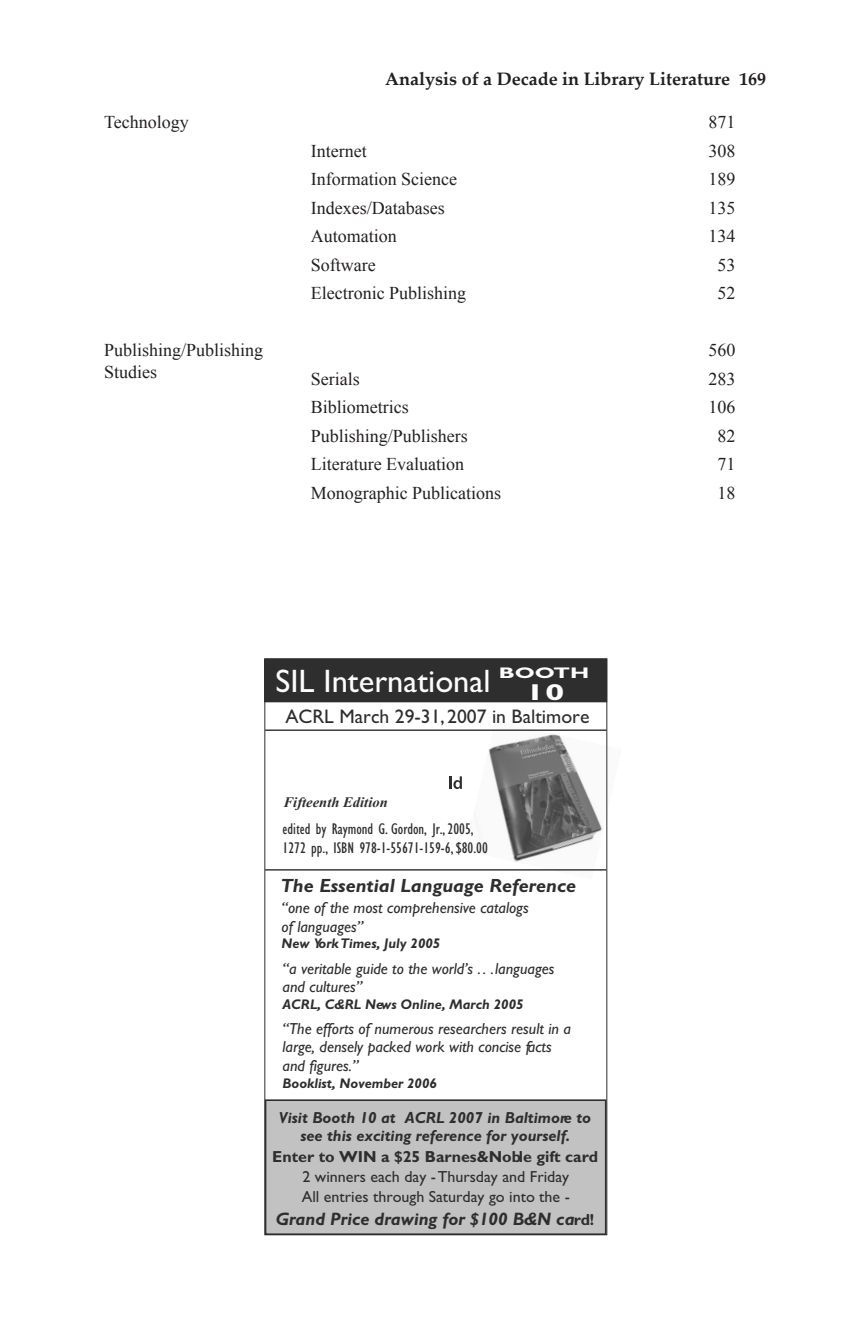
<style>
.page{position:relative;width:864px;height:1332px;background:#fff}
.page>*{position:absolute;margin:0;border:0;box-sizing:border-box;transform-origin:0 0}
.t1{font:32.6px "Gill Sans";color:#fcfcfc}
.t2{font:700 23px "Gill Sans";color:#fcfcfc;scale:1.53 1}
.t3{font:19.6px "Gill Sans";color:#2e2e2e}
.t4{font:italic 700 19.2px "Gill Sans";color:#2e2e2e}
.t5{font:18px "Times New Roman";color:#231f20}
.t6{font:700 18px "Palatino Linotype";color:#231f20}
.t7{font:italic 700 18px "Gill Sans";color:#2e2e2e}
.t8{font:italic 16px/18.6px "Gill Sans";color:#2e2e2e}
.t9{font:16px/20.4px "Gill Sans";color:#2e2e2e;text-align:center}
.t10{font:italic 700 16px/18.6px "Gill Sans";color:#2e2e2e;text-align:center}
.t11{font:16px/19.2px "Gill Sans MT Condensed";color:#2e2e2e}
.t12{font:italic 700 14.6px "Times New Roman";color:#2e2e2e}
.t13{font:italic 700 14px "Gill Sans";color:#2e2e2e}
.s1{font-weight:700}
.s2{font-style:normal;font-size:16px}
</style>
<div class="page">
<div style="left:266px;top:1100px;width:340px;height:134px;background:#c2c2c2"></div>
<div style="left:265px;top:1099px;width:342px;height:136px;border:2px solid #2e2e2e"></div>
<img style="left:465px;top:720px;width:143px;height:160px">
<svg style="left:450px;top:776px;width:12px;height:13px"></svg>
<div style="left:265px;top:659px;width:342px;height:43px;background:#2e2e2e"></div>
<hr style="left:265px;top:730px;width:342px;height:1px;background:#2e2e2e">
<hr style="left:265px;top:869px;width:341px;height:2px;background:#2e2e2e">
<p class="t6" style="left:385px;top:66px;width:382px">Analysis of a Decade in Library Literature 169</p>
<p class="t5" style="left:104px;top:110px;width:86px">Technology</p>
<p class="t5" style="left:709px;top:110px;width:28px">871</p>
<p class="t5" style="left:311px;top:139px;width:57px">Internet</p>
<p class="t5" style="left:709px;top:139px;width:28px">308</p>
<p class="t5" style="left:311px;top:167px;width:148px">Information Science</p>
<p class="t5" style="left:709px;top:167px;width:28px">189</p>
<p class="t5" style="left:311px;top:196px;width:135px">Indexes/Databases</p>
<p class="t5" style="left:709px;top:196px;width:28px">135</p>
<p class="t5" style="left:311px;top:224px;width:88px">Automation</p>
<p class="t5" style="left:709px;top:224px;width:28px">134</p>
<p class="t5" style="left:311px;top:253px;width:66px">Software</p>
<p class="t5" style="left:718px;top:253px;width:19px">53</p>
<p class="t5" style="left:311px;top:281px;width:157px">Electronic Publishing</p>
<p class="t5" style="left:718px;top:281px;width:19px">52</p>
<p class="t5" style="left:104px;top:338px;width:161px">Publishing/Publishing</p>
<p class="t5" style="left:709px;top:338px;width:28px">560</p>
<p class="t5" style="left:104px;top:360px;width:55px">Studies</p>
<p class="t5" style="left:311px;top:367px;width:50px">Serials</p>
<p class="t5" style="left:709px;top:367px;width:28px">283</p>
<p class="t5" style="left:311px;top:395px;width:100px">Bibliometrics</p>
<p class="t5" style="left:709px;top:395px;width:28px">106</p>
<p class="t5" style="left:311px;top:424px;width:159px">Publishing/Publishers</p>
<p class="t5" style="left:718px;top:424px;width:19px">82</p>
<p class="t5" style="left:311px;top:452px;width:155px">Literature Evaluation</p>
<p class="t5" style="left:718px;top:452px;width:19px">71</p>
<p class="t5" style="left:311px;top:481px;width:192px">Monographic Publications</p>
<p class="t5" style="left:718px;top:481px;width:19px">18</p>
<p class="t1" style="left:276px;top:669px;width:315px">SIL International <sup>BOOTH</sup></p>
<p class="t2" style="left:526px;top:684px;width:27px">10</p>
<p class="t3" style="left:285px;top:709px;width:306px">ACRL March 29-31, 2007 in Baltimore</p>
<p class="t12" style="left:284px;top:798px;width:106px">Fifteenth Edition</p>
<p class="t11" style="left:283px;top:821px;width:207px">edited by Raymond G. Gordon, Jr., 2005,<br>1272 pp., ISBN 978-1-55671-159-6, $80.00</p>
<p class="t4" style="left:281px;top:879px;width:297px">The Essential Language Reference</p>
<p class="t8" style="left:282px;top:900px;width:249px">“one of the most comprehensive catalogs of languages”</p>
<p class="t8" style="left:283px;top:961px;width:274px">“a veritable guide to the world’s . . .languages and cultures”</p>
<p class="t8" style="left:283px;top:1021px;width:290px">“The efforts of numerous researchers result in a large, densely packed work with concise facts and figures.”</p>
<p class="t13" style="left:282px;top:939px;width:160px">New York Times, July 2005</p>
<p class="t13" style="left:283px;top:999px;width:243px">ACRL, C&amp;RL News Online, March 2005</p>
<p class="t13" style="left:283px;top:1078px;width:156px">Booklist, November 2006</p>
<p class="t10" style="left:279px;top:1110px;width:314px">Visit Booth 10 at ACRL 2007 in Baltimore to see this exciting reference for yourself.</p>
<p class="t9" style="left:272px;top:1148px;width:327px"><span class="s1">Enter to WIN a $25 Barnes&amp;Noble gift card<br></span>2 winners each day - Thursday and Friday<br>All entries through Saturday go into the -</p>
<p class="t7" style="left:276px;top:1212px;width:320px">Grand Price drawing for $100 B&amp;N ca<span class="s2">rd!</span></p>
</div>
